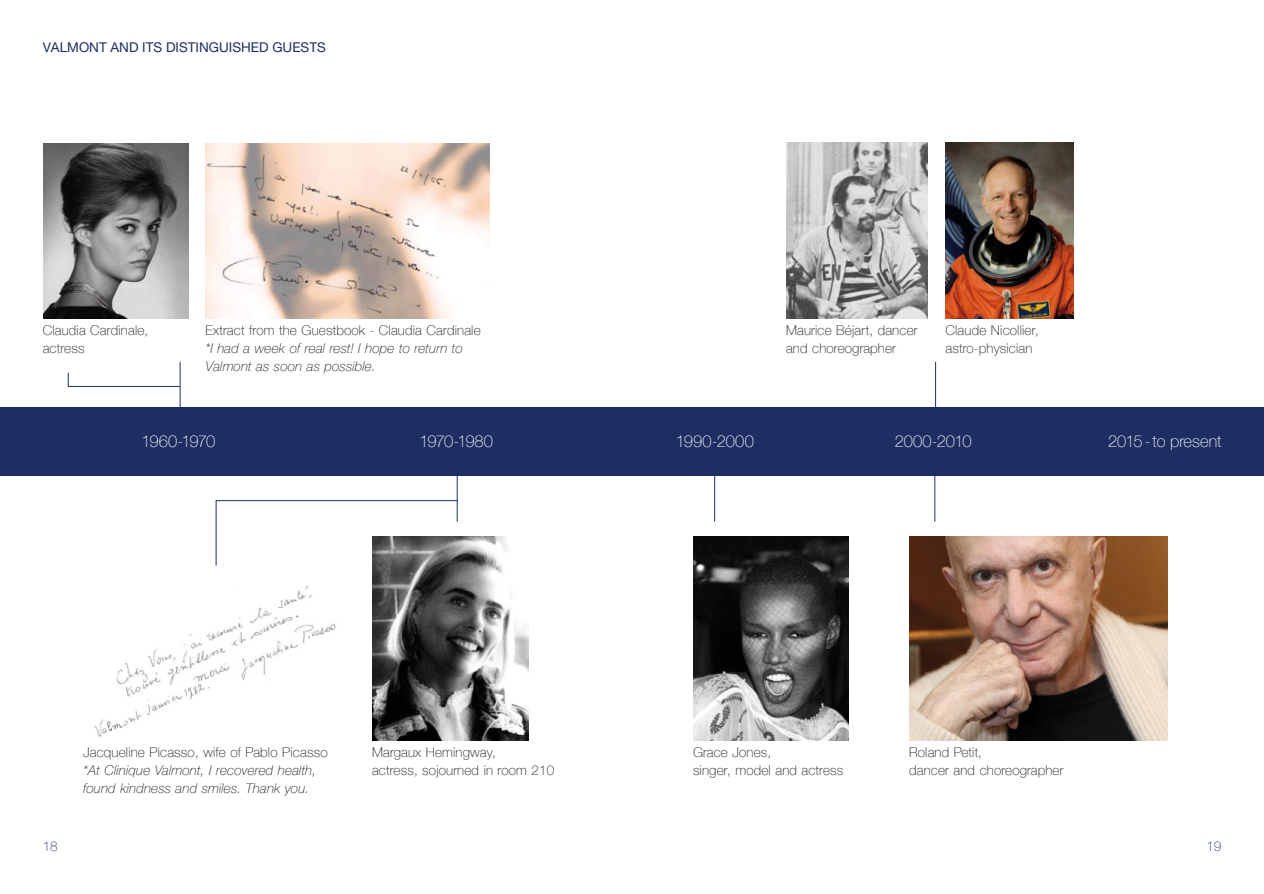
<style>
.page{position:relative;width:1264px;height:894px;background:#fff}
.page>*{position:absolute;margin:0;border:0;box-sizing:border-box;transform-origin:0 0}
.t1{font:100 16.5px "Helvetica Neue";letter-spacing:-.015em;color:#fff}
.t2{font:100 16.5px "Helvetica Neue";letter-spacing:-.05em;color:#fff}
.t3{font:100 16.5px "Helvetica Neue";letter-spacing:.005em;color:#fff}
.t4{font:100 13.5px/18px "Helvetica Neue";letter-spacing:.01em;color:#1b1617}
.t5{font:italic 100 13.5px/18px "Helvetica Neue";letter-spacing:.01em;color:#1b1617}
.t6{font:13.5px "Helvetica Neue";color:#1e2e63}
.t7{font:100 13.5px "Helvetica Neue";color:#1e2e63}
</style>
<div class="page">
<div style="left:0;top:407px;width:1263px;height:68px;background:#1e2e63"></div>
<hr style="left:714px;top:444px;width:1px;height:77px;background:#1e2e63">
<hr style="left:935px;top:361px;width:1px;height:63px;background:#1e2e63">
<img style="left:693px;top:536px;width:155px;height:203px">
<img style="left:945px;top:143px;width:128px;height:175px">
<img style="left:786px;top:143px;width:140px;height:175px">
<hr style="left:934px;top:444px;width:1px;height:77px;background:#1e2e63">
<img style="left:909px;top:536px;width:258px;height:203px">
<hr style="left:180px;top:362px;width:1px;height:62px;background:#1e2e63">
<hr style="left:456px;top:448px;width:1px;height:73px;background:#1e2e63">
<img style="left:206px;top:143px;width:283px;height:175px">
<img style="left:94px;top:584px;width:242px;height:153px">
<img style="left:372px;top:536px;width:156px;height:204px">
<img style="left:44px;top:143px;width:145px;height:175px">
<svg style="left:67px;top:372px;width:114px;height:15px"></svg>
<svg style="left:215px;top:499px;width:243px;height:67px"></svg>
<p class="t6" style="left:43px;top:42px;width:284px">VALMONT AND ITS DISTINGUISHED GUESTS</p>
<p class="t4" style="left:43px;top:321px;width:107px">Claudia Cardinale, actress</p>
<p class="t4" style="left:205px;top:321px;width:277px">Extract from the Guestbook - Claudia Cardinale</p>
<p class="t5" style="left:205px;top:339px;width:259px">*I had a week of real rest! I hope to return to<br>Valmont as soon as possible.</p>
<p class="t2" style="left:142px;top:431px;width:75px">1960-1970</p>
<p class="t2" style="left:419px;top:431px;width:75px">1970-1980</p>
<p class="t4" style="left:83px;top:742px;width:246px">Jacqueline Picasso, wife of Pablo Picasso</p>
<p class="t5" style="left:83px;top:760px;width:234px">*At Clinique Valmont, I recovered health, found kindness and smiles. Thank you.</p>
<p class="t4" style="left:372px;top:742px;width:184px">Margaux Hemingway,<br>actress, sojourned in room 210</p>
<p class="t4" style="left:785px;top:321px;width:133px">Maurice Béjart, dancer and choreographer</p>
<p class="t4" style="left:945px;top:321px;width:95px">Claude Nicollier, astro-physician</p>
<p class="t3" style="left:675px;top:431px;width:79px">1990-2000</p>
<p class="t1" style="left:894px;top:431px;width:78px">2000-2010</p>
<p class="t1" style="left:1107px;top:431px;width:115px">2015-to present</p>
<p class="t4" style="left:692px;top:742px;width:152px">Grace Jones,<br>singer, model and actress</p>
<p class="t4" style="left:908px;top:742px;width:156px">Roland Petit,<br>dancer and choreographer</p>
<p class="t7" style="left:43px;top:838px;width:17px">18</p>
<p class="t7" style="left:1205px;top:838px;width:17px">19</p>
</div>
